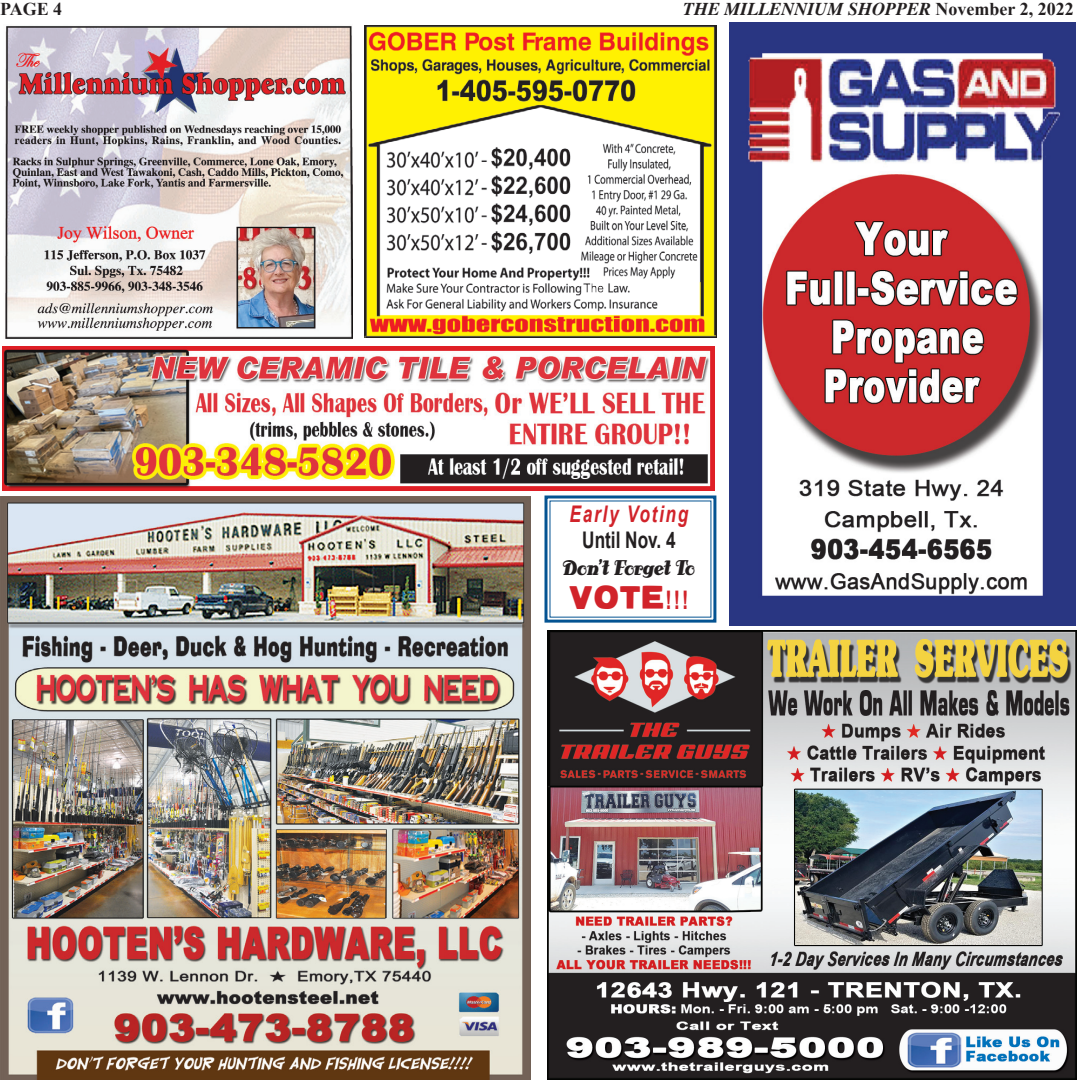
<style>
.page{position:relative;width:1080px;height:1080px;background:#fff}
.page>*{position:absolute;margin:0;border:0;box-sizing:border-box;transform-origin:0 0}
.t1{font:28.05px "Reservoir Grunge";color:#d1232a;scale:.75 1}
.t2{font:italic 700 22.95px "Arial";letter-spacing:.1em;color:#d1232a;scale:.75 1}
.t3{font:700 22.95px "Arial";color:#231f20;scale:.75 1}
.t4{font:20.7px "Antsy Pants";letter-spacing:-.005em;color:#231f20;scale:.75 1}
.t5{font:italic 700 18px "Times New Roman";color:#231f20}
.t6{font:700 18px "Times New Roman";color:#231f20}
.s1{font-style:normal}
.s2{font-family:"Arial";font-weight:700;font-size:25.5px}
</style>
<div class="page">
<img style="left:365px;top:25px;width:351px;height:312px">
<img style="left:730px;top:23px;width:346px;height:603px">
<img style="left:5px;top:26px;width:348px;height:313px">
<img style="left:0;top:497px;width:531px;height:583px">
<img style="left:2px;top:346px;width:713px;height:145px">
<svg style="left:544px;top:495px;width:173px;height:128px"></svg>
<img style="left:548px;top:631px;width:529px;height:449px">
<p class="t6" style="left:0;top:-4px;width:64px">PAGE 4</p>
<p class="t5" style="left:683px;top:-2px;width:392px">THE MILLENNIUM SHOPPER <span class="s1">November 2, 2022</span></p>
<p class="t2" style="left:570px;top:498px;width:160px">Early Voting</p>
<p class="t3" style="left:582px;top:525px;width:126px">Until Nov. 4</p>
<p class="t4" style="left:563px;top:556px;width:177px">Don’t Forget To</p>
<h1 class="t1" style="left:569px;top:583px;width:160px">VOTE<span class="s2">!!!</span></h1>
</div>
